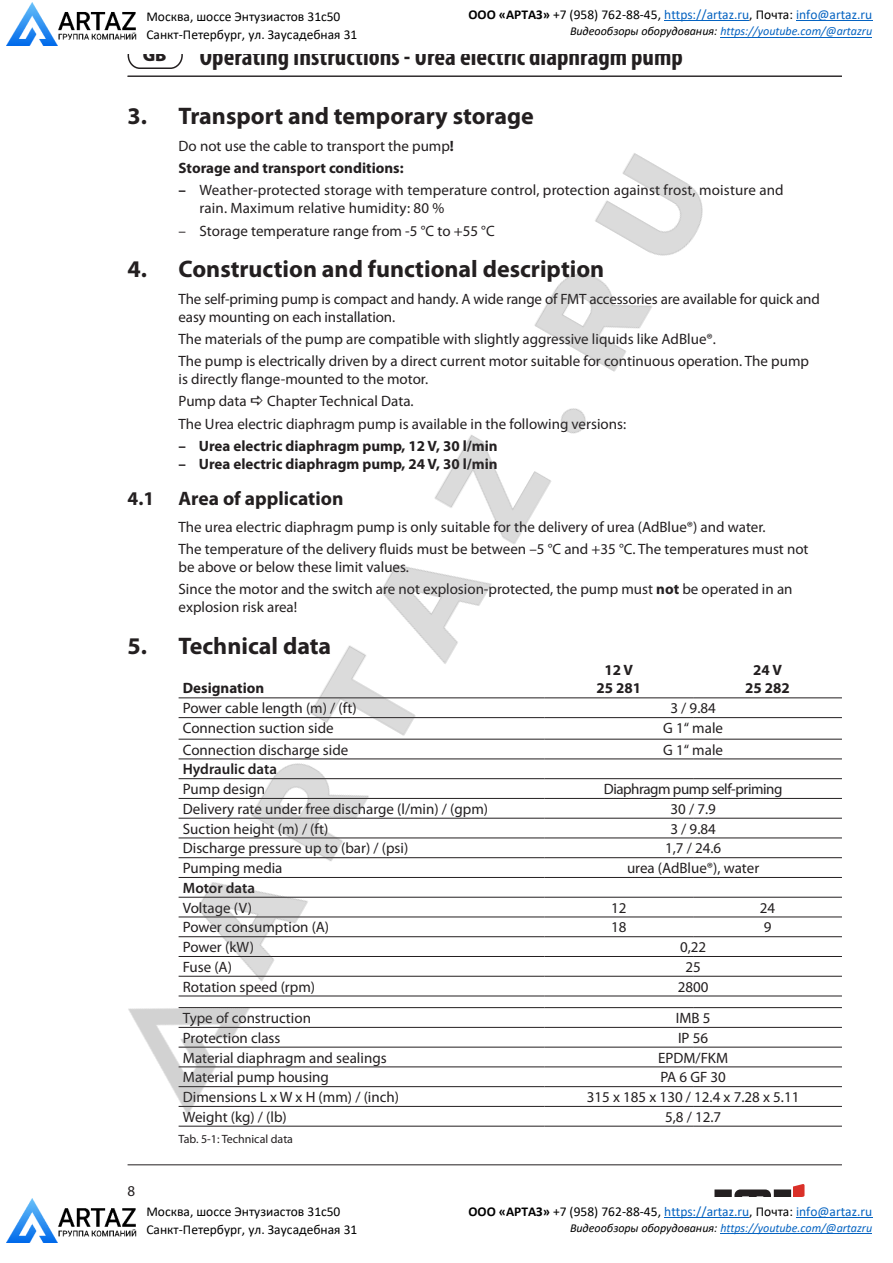
<style>
.page{position:relative;width:893px;height:1263px;background:#fff}
.page>*{position:absolute;margin:0;border:0;box-sizing:border-box;transform-origin:0 0}
.t1{font:700 condensed 25.5px "Myriad Pro";color:#231f20}
.t2{font:700 24px "Myriad Pro";color:#231f20}
.t3{font:700 19.5px "Myriad Pro";color:#231f20}
.t4{font:900 18px "Myriad Pro";color:#231f20}
.t5{font:15px/22.2px "Myriad Pro";color:#231f20}
.t6{font:700 15px/18px "Myriad Pro";color:#231f20;text-align:center}
.t7{font:15px "Myriad Pro";letter-spacing:-.03em;color:#231f20}
.t8{font:600 15px "Myriad Pro";color:#231f20}
.t9{font:13.5px "Calibri";color:#0563c1}
.t10{font:13.5px/17.7px "Calibri";color:#000}
.t11{font:italic 12px "Calibri";letter-spacing:-.005em;color:#0563c1}
.t12{font:12px "Myriad Pro";color:#231f20}
.s1{font-weight:700;color:#000}
.s2{color:#000}
.s3{font-weight:700}
</style>
<div class="page">
<hr style="left:128px;top:1164px;width:714px;height:1px;background:#231f20">
<hr style="left:128px;top:76px;width:714px;height:1px;background:#231f20">
<div style="left:128px;top:41px;width:55px;height:28px;border:2px solid #231f20;border-radius:12px"></div>
<svg style="left:714px;top:1184px;width:91px;height:13px"></svg>
<hr style="left:693px;top:717px;width:149px;height:1px;background:#231f20">
<hr style="left:693px;top:739px;width:149px;height:1px;background:#231f20">
<hr style="left:693px;top:759px;width:149px;height:1px;background:#231f20">
<hr style="left:693px;top:778px;width:149px;height:1px;background:#231f20">
<hr style="left:693px;top:798px;width:149px;height:1px;background:#231f20">
<hr style="left:693px;top:818px;width:149px;height:1px;background:#231f20">
<hr style="left:693px;top:838px;width:149px;height:1px;background:#231f20">
<hr style="left:693px;top:857px;width:149px;height:1px;background:#231f20">
<hr style="left:693px;top:877px;width:149px;height:1px;background:#231f20">
<hr style="left:693px;top:897px;width:149px;height:1px;background:#231f20">
<hr style="left:693px;top:917px;width:149px;height:1px;background:#231f20">
<hr style="left:693px;top:936px;width:149px;height:1px;background:#231f20">
<hr style="left:693px;top:956px;width:149px;height:1px;background:#231f20">
<hr style="left:693px;top:976px;width:149px;height:1px;background:#231f20">
<hr style="left:693px;top:996px;width:149px;height:1px;background:#231f20">
<hr style="left:693px;top:1007px;width:149px;height:1px;background:#231f20">
<hr style="left:693px;top:1027px;width:149px;height:1px;background:#231f20">
<hr style="left:693px;top:1047px;width:149px;height:1px;background:#231f20">
<hr style="left:693px;top:1067px;width:149px;height:1px;background:#231f20">
<hr style="left:693px;top:1086px;width:149px;height:1px;background:#231f20">
<hr style="left:693px;top:1106px;width:149px;height:1px;background:#231f20">
<hr style="left:693px;top:1126px;width:149px;height:1px;background:#231f20">
<hr style="left:693px;top:698px;width:149px;height:1px;background:#231f20">
<hr style="left:664px;top:1217px;width:85px;height:1px;background:#0563c1">
<hr style="left:796px;top:1217px;width:76px;height:1px;background:#0563c1">
<hr style="left:720px;top:1233px;width:152px;height:1px;background:#0563c1">
<img style="left:6px;top:1199px;width:130px;height:43px">
<img style="left:128px;top:153px;width:616px;height:974px">
<div style="left:0;top:0;width:138px;height:53px;background:#fff"></div>
<div style="left:138px;top:0;width:246px;height:53px;background:#fff"></div>
<hr style="left:664px;top:20px;width:85px;height:1px;background:#0563c1">
<hr style="left:796px;top:20px;width:76px;height:1px;background:#0563c1">
<hr style="left:720px;top:37px;width:152px;height:1px;background:#0563c1">
<img style="left:6px;top:2px;width:130px;height:44px">
<svg style="left:251px;top:396px;width:12px;height:10px"></svg>
<p class="t10" style="left:146px;top:9px;width:213px">Москва, шоссе Энтузиастов 31с50<br>Санкт-Петербург, ул. Заусадебная 31</p>
<p class="t9" style="left:468px;top:9px;width:405px"><span class="s1">ООО «АРТАЗ»</span> <span class="s2">+7 (958) 762-88-45,</span> https://artaz.ru<span class="s2">, Почта:</span> info@artaz.ru</p>
<p class="t11" style="left:570px;top:26px;width:304px"><span class="s2">Видеообзоры оборудования:</span> https://youtube.com/@artazru</p>
<p class="t4" style="left:143px;top:43px;width:25px">GB</p>
<h1 class="t1" style="left:200px;top:41px;width:484px">Operating Instructions - Urea electric diaphragm pump</h1>
<h2 class="t2" style="left:128px;top:101px;width:408px">3. Transport and temporary storage</h2>
<p class="t5" style="left:179px;top:134px;width:277px">Do not use the cable to transport the pump<span class="s3">!<br>Storage and transport conditions:</span></p>
<p class="t5" style="left:200px;top:181px;width:586px;line-height:18px;text-indent:-21px"><span class="s3">–</span> Weather-protected storage with temperature control, protection against frost, moisture and rain. Maximum relative humidity: 80 %</p>
<p class="t5" style="left:179px;top:219px;width:318px">– Storage temperature range from -5 °C to +55 °C</p>
<h2 class="t2" style="left:128px;top:253px;width:478px">4. Construction and functional description</h2>
<p class="t5" style="left:179px;top:289px;width:643px;line-height:18px">The self-priming pump is compact and handy. A wide range of FMT accessories are available for quick and easy mounting on each installation.</p>
<p class="t5" style="left:179px;top:327px;width:632px">The materials of the pump are compatible with slightly aggressive liquids like AdBlue®.<br>The pump is electrically driven by a direct current motor suitable for continuous operation. The pump</p>
<p class="t5" style="left:179px;top:368px;width:251px">is directly flange-mounted to the motor.<br>Pump data</p>
<p class="t5" style="left:179px;top:390px;width:449px;text-indent:89px">Chapter Technical Data.<br>The Urea electric diaphragm pump is available in the following versions:</p>
<p class="t6" style="left:179px;top:436px;width:321px">– Urea electric diaphragm pump, 12 V, 30 l/min</p>
<p class="t6" style="left:179px;top:454px;width:321px">– Urea electric diaphragm pump, 24 V, 30 l/min</p>
<h3 class="t3" style="left:128px;top:486px;width:217px">4.1 Area of application</h3>
<p class="t5" style="left:179px;top:515px;width:631px">The urea electric diaphragm pump is only suitable for the delivery of urea (AdBlue®) and water.<br>The temperature of the delivery fluids must be between –5 °C and +35 °C. The temperatures must not</p>
<p class="t5" style="left:179px;top:555px;width:615px">be above or below these limit values.<br>Since the motor and the switch are not explosion-protected, the pump must <span class="s3">not</span> be operated in an</p>
<p class="t5" style="left:179px;top:596px;width:120px">explosion risk area!</p>
<h2 class="t2" style="left:128px;top:630px;width:205px">5. Technical data</h2>
<p class="t6" style="left:183px;top:679px;width:83px">Designation</p>
<p class="t6" style="left:596px;top:661px;width:46px">12 V<br>25 281</p>
<p class="t6" style="left:745px;top:661px;width:46px">24 V<br>25 282</p>
<p class="t5" style="left:183px;top:697px;width:175px">Power cable length (m) / (ft)</p>
<p class="t5" style="left:670px;top:697px;width:47px">3 / 9.84</p>
<p class="t5" style="left:183px;top:717px;width:152px">Connection suction side</p>
<p class="t5" style="left:663px;top:717px;width:61px">G 1“ male</p>
<p class="t5" style="left:183px;top:738px;width:167px">Connection discharge side</p>
<p class="t5" style="left:663px;top:738px;width:61px">G 1“ male</p>
<p class="t8" style="left:183px;top:760px;width:96px">Hydraulic data</p>
<p class="t5" style="left:183px;top:778px;width:84px">Pump design</p>
<p class="t7" style="left:604px;top:780px;width:180px">Diaphragm pump self-priming</p>
<p class="t5" style="left:183px;top:797px;width:307px">Delivery rate under free discharge (l/min) / (gpm)</p>
<p class="t5" style="left:670px;top:797px;width:47px">30 / 7.9</p>
<p class="t5" style="left:183px;top:817px;width:147px">Suction height (m) / (ft)</p>
<p class="t5" style="left:670px;top:817px;width:47px">3 / 9.84</p>
<p class="t5" style="left:183px;top:837px;width:227px">Discharge pressure up to (bar) / (psi)</p>
<p class="t5" style="left:665px;top:837px;width:58px">1,7 / 24.6</p>
<p class="t5" style="left:183px;top:857px;width:101px">Pumping media</p>
<p class="t5" style="left:627px;top:857px;width:134px">urea (AdBlue®), water</p>
<p class="t8" style="left:183px;top:878px;width:74px">Motor data</p>
<p class="t5" style="left:183px;top:896px;width:71px">Voltage (V)</p>
<p class="t5" style="left:611px;top:896px;width:17px">12</p>
<p class="t5" style="left:760px;top:896px;width:17px">24</p>
<p class="t5" style="left:183px;top:916px;width:148px">Power consumption (A)</p>
<p class="t5" style="left:611px;top:916px;width:17px">18</p>
<p class="t5" style="left:764px;top:916px;width:9px">9</p>
<p class="t5" style="left:183px;top:936px;width:73px">Power (kW)</p>
<p class="t5" style="left:680px;top:936px;width:28px">0,22</p>
<p class="t5" style="left:183px;top:956px;width:51px">Fuse (A)</p>
<p class="t5" style="left:685px;top:956px;width:17px">25</p>
<p class="t5" style="left:183px;top:975px;width:134px">Rotation speed (rpm)</p>
<p class="t5" style="left:678px;top:975px;width:32px">2800</p>
<p class="t5" style="left:183px;top:1007px;width:130px">Type of construction</p>
<p class="t5" style="left:676px;top:1007px;width:36px">IMB 5</p>
<p class="t5" style="left:183px;top:1026px;width:99px">Protection class</p>
<p class="t5" style="left:678px;top:1026px;width:32px">IP 56</p>
<p class="t5" style="left:183px;top:1046px;width:205px">Material diaphragm and sealings</p>
<p class="t5" style="left:658px;top:1046px;width:72px">EPDM/FKM</p>
<p class="t5" style="left:183px;top:1066px;width:148px">Material pump housing</p>
<p class="t5" style="left:660px;top:1066px;width:67px">PA 6 GF 30</p>
<p class="t5" style="left:183px;top:1086px;width:218px">Dimensions L x W x H (mm) / (inch)</p>
<p class="t5" style="left:587px;top:1086px;width:214px">315 x 185 x 130 / 12.4 x 7.28 x 5.11</p>
<p class="t5" style="left:183px;top:1105px;width:106px">Weight (kg) / (lb)</p>
<p class="t5" style="left:665px;top:1105px;width:58px">5,8 / 12.7</p>
<p class="t12" style="left:179px;top:1132px;width:116px">Tab. 5-1: Technical data</p>
<p class="t5" style="left:128px;top:1179px;width:9px">8</p>
<p class="t10" style="left:146px;top:1204px;width:213px">Москва, шоссе Энтузиастов 31с50<br>Санкт-Петербург, ул. Заусадебная 31</p>
<p class="t9" style="left:468px;top:1206px;width:405px"><span class="s1">ООО «АРТАЗ»</span> <span class="s2">+7 (958) 762-88-45,</span> https://artaz.ru<span class="s2">, Почта:</span> info@artaz.ru</p>
<p class="t11" style="left:570px;top:1223px;width:304px"><span class="s2">Видеообзоры оборудования:</span> https://youtube.com/@artazru</p>
</div>
